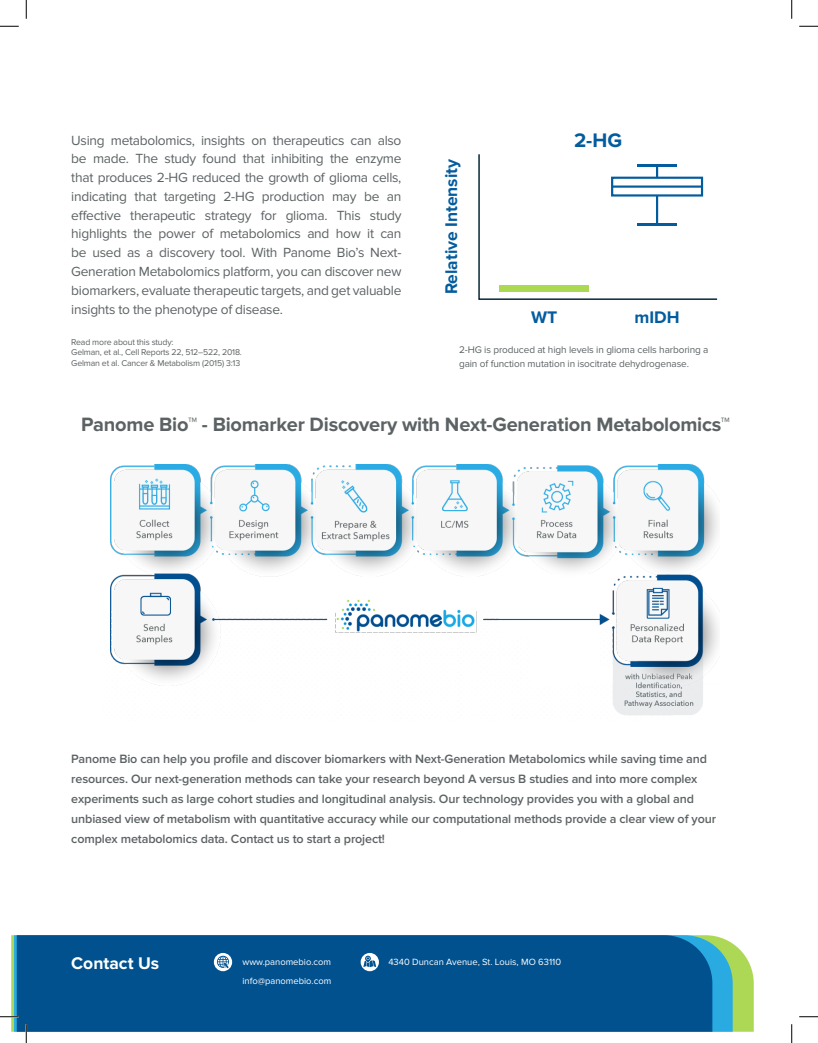
<style>
.page{position:relative;width:818px;height:1043px;background:#fff}
.page>*{position:absolute;margin:0;border:0;box-sizing:border-box;transform-origin:0 0}
.t1{font:700 20.25px "Proxima Nova";color:#035c9e}
.Body_Copy_-_9_12{font:700 20px "Proxima Nova";letter-spacing:-.01em;color:#5c6264}
.t2{font:700 17.5px "Proxima Nova";color:#035c9e}
.t3{font:700 17.5px "Proxima Nova";color:#fff}
.t4{font:700 17.38px "Proxima Nova";color:#035c9e}
.Body_Copy_-_9_12-2{font:13.75px/18.8px "Proxima Nova";letter-spacing:-.02em;color:#5c6264;text-align:justify}
.Body_Copy_-_9_12-3{font:600 12.5px/20px "Proxima Nova";letter-spacing:-.01em;color:#5c6264}
.Body_Copy_-_9_12-4{font:10px "Proxima Nova";letter-spacing:-.01em;color:#5c6264}
.t5{font:9.38px "Proxima Nova";color:#fff}
.Body_Copy_-_9_12-5{font:8.75px "Proxima Nova";letter-spacing:-.02em;color:#5c6264}
</style>
<div class="page">
<svg style="left:11px;top:935px;width:742px;height:96px;fill:#acd855"></svg>
<svg style="left:14px;top:935px;width:718px;height:96px;background:#42b2cb"></svg>
<div style="left:17px;top:935px;width:695px;height:96px;background:#01518f"></div>
<svg style="left:214px;top:952px;width:18px;height:19px"></svg>
<svg style="left:217px;top:955px;width:12px;height:13px"></svg>
<svg style="left:360px;top:952px;width:19px;height:19px"></svg>
<svg style="left:363px;top:955px;width:13px;height:12px"></svg>
<img style="left:110px;top:464px;width:609px;height:251px">
<svg style="left:478px;top:154px;width:240px;height:146px"></svg>
<div style="left:499px;top:285px;width:90px;height:6px;background:#abd954"></div>
<hr style="left:656px;top:166px;width:2px;height:58px;background:#035c9e">
<hr style="left:637px;top:165px;width:39px;height:2px;background:#035c9e">
<hr style="left:637px;top:223px;width:39px;height:2px;background:#035c9e">
<div style="left:612px;top:178px;width:90px;height:17px;background:#fff"></div>
<div style="left:611px;top:177px;width:92px;height:19px;border:2px solid #035c9e"></div>
<hr style="left:612px;top:185px;width:90px;height:3px;background:#035c9e">
<svg style="left:0;top:25px;width:19px;height:2px"></svg>
<svg style="left:799px;top:25px;width:19px;height:2px"></svg>
<svg style="left:0;top:1015px;width:19px;height:2px"></svg>
<svg style="left:799px;top:1016px;width:19px;height:1px"></svg>
<svg style="left:25px;top:0;width:2px;height:19px"></svg>
<svg style="left:25px;top:1024px;width:2px;height:18px"></svg>
<svg style="left:791px;top:0;width:1px;height:19px"></svg>
<svg style="left:791px;top:1024px;width:1px;height:18px"></svg>
<p class="Body_Copy_-_9_12-2" style="left:71px;top:131px;width:332px">Using metabolomics, insights on therapeutics can also be made. The study found that inhibiting the enzyme that produces 2-HG reduced the growth of glioma cells, indicating that targeting 2-HG production may be an effective therapeutic strategy for glioma. This study highlights the power of metabolomics and how it can be used as a discovery tool. With Panome Bio’s Next-Generation Metabolomics platform, you can discover new biomarkers, evaluate therapeutic targets, and get valuable insights to the phenotype of disease.</p>
<p class="t1" style="left:574px;top:129px;width:50px">2-HG</p>
<p class="t2" style="left:441px;top:294px;width:137px;rotate:-90deg">Relative Intensity</p>
<p class="t4" style="left:531px;top:307px;width:28px">WT</p>
<p class="t4" style="left:634px;top:307px;width:47px">mIDH</p>
<p class="Body_Copy_-_9_12-5" style="left:71px;top:337px;width:104px">Read more about this study:</p>
<p class="Body_Copy_-_9_12-5" style="left:71px;top:347px;width:172px">Gelman, et al., Cell Reports 22, 512–522, 2018.</p>
<p class="Body_Copy_-_9_12-5" style="left:71px;top:358px;width:170px">Gelman et al. Cancer &amp; Metabolism (2015) 3:13</p>
<p class="Body_Copy_-_9_12-4" style="left:459px;top:344px;width:251px">2-HG is produced at high levels in glioma cells harboring a</p>
<p class="Body_Copy_-_9_12-4" style="left:459px;top:358px;width:231px">gain of function mutation in isocitrate dehydrogenase.</p>
<p class="Body_Copy_-_9_12" style="left:81px;top:412px;width:650px">Panome Bio™ - Biomarker Discovery with Next-Generation Metabolomics™</p>
<p class="Body_Copy_-_9_12-3" style="left:71px;top:749px;width:646px">Panome Bio can help you profile and discover biomarkers with Next-Generation Metabolomics while saving time and resources. Our next-generation methods can take your research beyond A versus B studies and into more complex experiments such as large cohort studies and longitudinal analysis. Our technology provides you with a global and unbiased view of metabolism with quantitative accuracy while our computational methods provide a clear view of your complex metabolomics data. Contact us to start a project!</p>
<p class="t3" style="left:71px;top:953px;width:89px">Contact Us</p>
<p class="t5" style="left:242px;top:956px;width:90px">www.panomebio.com</p>
<p class="t5" style="left:388px;top:956px;width:174px">4340 Duncan Avenue, St. Louis, MO 63110</p>
<p class="t5" style="left:242px;top:975px;width:90px">info@panomebio.com</p>
</div>
